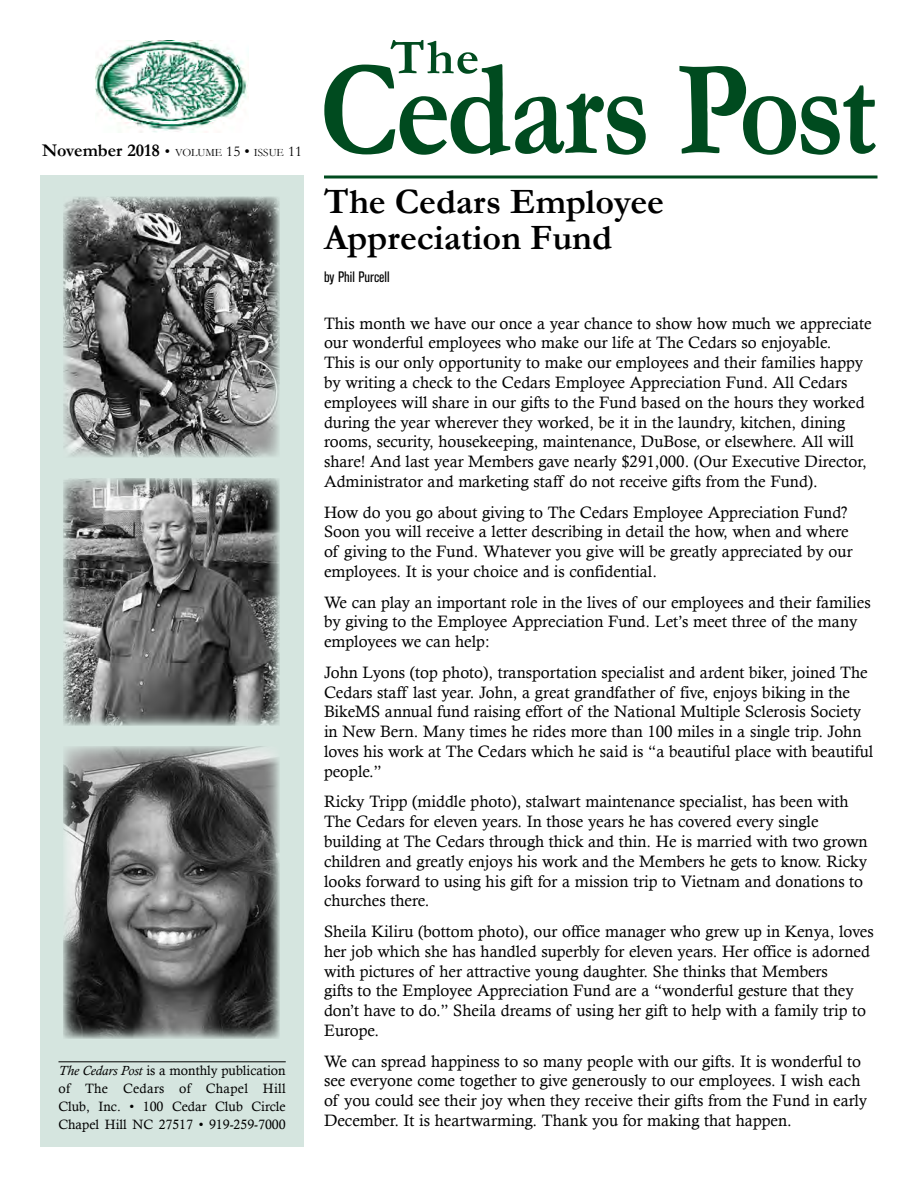
<style>
.page{position:relative;width:918px;height:1188px;background:#fff}
.page>*{position:absolute;margin:0;border:0;box-sizing:border-box;transform-origin:0 0}
.t1{font:700 137.1px "Garamond";letter-spacing:-.035em;color:#004b1f;scale:.86 1}
.t2{font:700 50.25px "Garamond";color:#004b1f}
.t3{font:700 36px/36px "Garamond";color:#000}
.t4{font:700 18px "Garamond";color:#000}
.t5{font:16.5px/19.8px "Calisto";color:#000}
.t6{font:condensed 15px "Akzidenz Grotesk BQ";color:#000}
.t7{font:13.5px/18px "Calisto";color:#000;text-align:justify}
.s1{font-weight:400;font-size:15px}
.s2{font-weight:400;font-size:11.25px}
.s3{font-style:italic}
</style>
<div class="page">
<img style="left:95px;top:40px;width:154px;height:93px">
<hr style="left:324px;top:176px;width:554px;height:2px;background:#004b1f">
<div style="left:40px;top:176px;width:264px;height:972px;background:#d5e5df"></div>
<hr style="left:59px;top:1062px;width:227px;height:1px;background:#000">
<img style="left:63px;top:746px;width:216px;height:293px">
<img style="left:63px;top:478px;width:216px;height:247px">
<img style="left:63px;top:197px;width:216px;height:260px">
<p class="t4" style="left:42px;top:139px;width:262px">November 2018 <span class="s1">•</span> <span class="s2">VOLUME</span> <span class="s1">15 •</span> <span class="s2">ISSUE</span> <span class="s1">11</span></p>
<p class="t7" style="left:59px;top:1062px;width:229px"><span class="s3">The Cedars Post</span> is a monthly publication of The Cedars of Chapel Hill Club, Inc. • 100 Cedar Club Circle Chapel Hill NC 27517 • 919-259-7000</p>
<h2 class="t2" style="left:390px;top:27px;width:90px">The</h2>
<h1 class="t1" style="left:319px;top:28px;width:650px">Cedars Post</h1>
<h3 class="t3" style="left:324px;top:183px;width:342px">The Cedars Employee<br>Appreciation Fund</h3>
<p class="t6" style="left:324px;top:268px;width:67px">by Phil Purcell</p>
<p class="t5" style="left:324px;top:313px;width:549px">This month we have our once a year chance to show how much we appreciate our wonderful employees who make our life at The Cedars so enjoyable.<br>This is our only opportunity to make our employees and their families happy by writing a check to the Cedars Employee Appreciation Fund. All Cedars employees will share in our gifts to the Fund based on the hours they worked during the year wherever they worked, be it in the laundry, kitchen, dining rooms, security, housekeeping, maintenance, DuBose, or elsewhere. All will share! And last year Members gave nearly $291,000. (Our Executive Director, Administrator and marketing staff do not receive gifts from the Fund).</p>
<p class="t5" style="left:324px;top:502px;width:530px">How do you go about giving to The Cedars Employee Appreciation Fund?<br>Soon you will receive a letter describing in detail the how, when and where of giving to the Fund. Whatever you give will be greatly appreciated by our employees. It is your choice and is confidential.</p>
<p class="t5" style="left:324px;top:592px;width:548px">We can play an important role in the lives of our employees and their families by giving to the Employee Appreciation Fund. Let’s meet three of the many employees we can help:</p>
<p class="t5" style="left:324px;top:662px;width:551px">John Lyons (top photo), transportation specialist and ardent biker, joined The Cedars staff last year. John, a great grandfather of five, enjoys biking in the BikeMS annual fund raising effort of the National Multiple Sclerosis Society in New Bern. Many times he rides more than 100 miles in a single trip. John loves his work at The Cedars which he said is “a beautiful place with beautiful people.”</p>
<p class="t5" style="left:324px;top:792px;width:545px">Ricky Tripp (middle photo), stalwart maintenance specialist, has been with The Cedars for eleven years. In those years he has covered every single building at The Cedars through thick and thin. He is married with two grown children and greatly enjoys his work and the Members he gets to know. Ricky looks forward to using his gift for a mission trip to Vietnam and donations to churches there.</p>
<p class="t5" style="left:324px;top:921px;width:551px">Sheila Kiliru (bottom photo), our office manager who grew up in Kenya, loves her job which she has handled superbly for eleven years. Her office is adorned with pictures of her attractive young daughter. She thinks that Members<br>gifts to the Employee Appreciation Fund are a “wonderful gesture that they don’t have to do.” Sheila dreams of using her gift to help with a family trip to Europe.</p>
<p class="t5" style="left:324px;top:1051px;width:545px">We can spread happiness to so many people with our gifts. It is wonderful to see everyone come together to give generously to our employees. I wish each of you could see their joy when they receive their gifts from the Fund in early December. It is heartwarming. Thank you for making that happen.</p>
</div>
